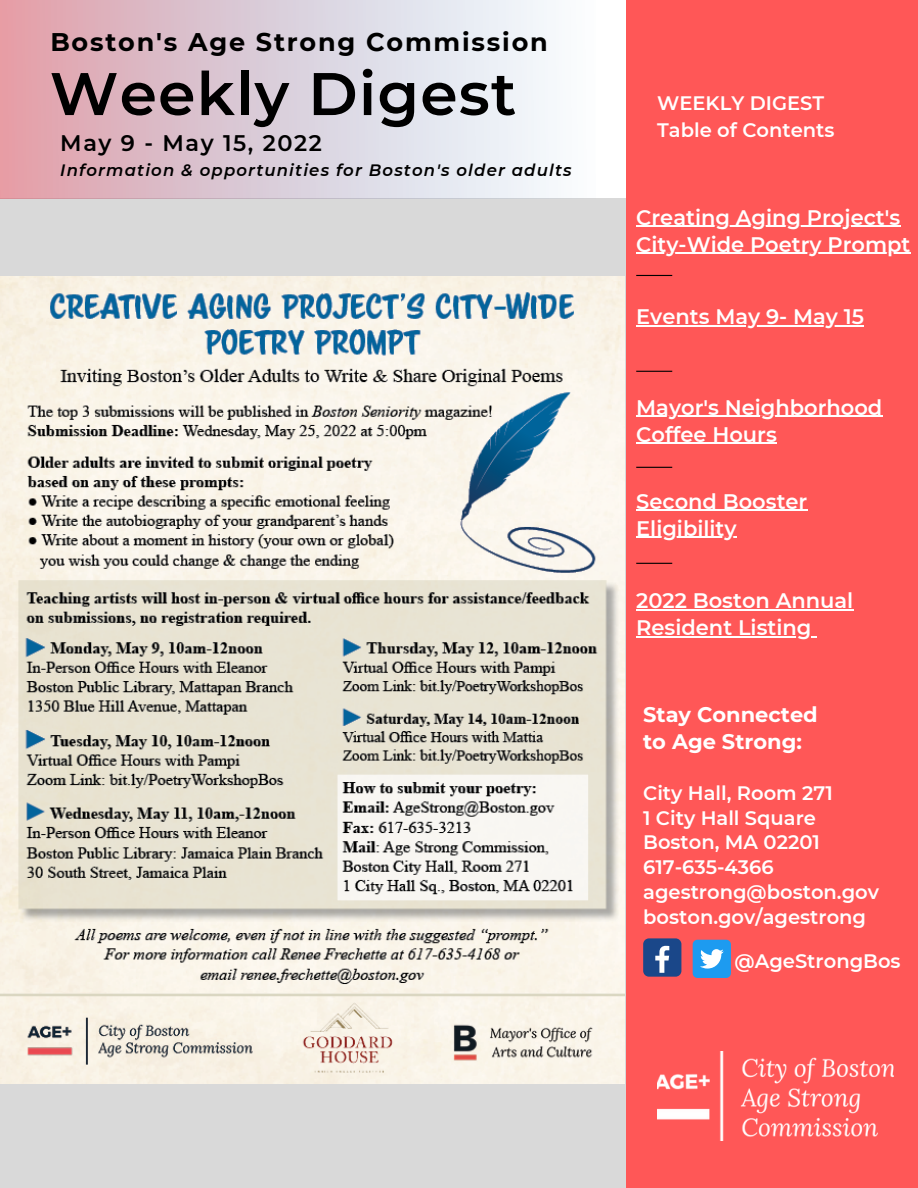
<style>
.page{position:relative;width:918px;height:1188px;background:#fff}
.page>*{position:absolute;margin:0;border:0;box-sizing:border-box;transform-origin:0 0}
.t1{font:600 60px "Montserrat";letter-spacing:.02em;color:#000}
.t2{font:700 25.5px "Montserrat";letter-spacing:.07em;color:#000}
.t3{font:600 22.5px "Montserrat";letter-spacing:.07em;color:#000}
.t4{font:600 21px/27px "Montserrat";color:#fff}
.t5{font:700 21px "Montserrat";color:#fff}
.t6{font:600 19.5px "Montserrat";color:#fff}
.t7{font:italic 600 16.5px "Montserrat";letter-spacing:.07em;color:#000}
</style>
<div class="page">
<div style="left:0;top:199px;width:626px;height:989px;background:#d9d9d9"></div>
<svg style="left:0;top:0;width:549px;height:198px;background:#e0ccd6"></svg>
<div style="left:626px;top:0;width:292px;height:1188px;background:#ff5757"></div>
<img style="left:657px;top:1052px;width:236px;height:89px">
<hr style="left:636px;top:371px;width:36px;height:1px;background:#000">
<hr style="left:636px;top:467px;width:36px;height:1px;background:#000">
<hr style="left:636px;top:275px;width:36px;height:1px;background:#000">
<div style="left:643px;top:938px;width:38px;height:39px;background:#1a4789;border-radius:6px"></div>
<svg style="left:655px;top:946px;width:14px;height:27px"></svg>
<div style="left:693px;top:940px;width:38px;height:38px;background:#1d9bf0;border-radius:5px"></div>
<svg style="left:700px;top:949px;width:24px;height:20px"></svg>
<hr style="left:636px;top:563px;width:36px;height:1px;background:#000">
<img style="left:0;top:276px;width:624px;height:808px">
<hr style="left:636px;top:226px;width:264px;height:1px;background:#fff">
<hr style="left:636px;top:253px;width:274px;height:1px;background:#fff">
<hr style="left:636px;top:325px;width:228px;height:1px;background:#fff">
<hr style="left:636px;top:609px;width:217px;height:1px;background:#fff">
<hr style="left:636px;top:636px;width:175px;height:1px;background:#fff">
<hr style="left:636px;top:416px;width:246px;height:1px;background:#fff">
<hr style="left:636px;top:443px;width:141px;height:1px;background:#fff">
<hr style="left:636px;top:510px;width:171px;height:1px;background:#fff">
<hr style="left:636px;top:537px;width:101px;height:1px;background:#fff">
<p class="t2" style="left:50px;top:26px;width:499px">Boston's Age Strong Commission</p>
<p class="t1" style="left:50px;top:57px;width:468px">Weekly Digest</p>
<p class="t3" style="left:60px;top:130px;width:263px">May 9 - May 15, 2022</p>
<p class="t7" style="left:60px;top:160px;width:513px">Information &amp; opportunities for Boston's older adults</p>
<p class="t6" style="left:657px;top:91px;width:169px">WEEKLY DIGEST</p>
<p class="t6" style="left:657px;top:118px;width:179px">Table of Contents</p>
<p class="t4" style="left:636px;top:204px;width:276px">Creating Aging Project's<br>City-Wide Poetry Prompt</p>
<p class="t4" style="left:636px;top:303px;width:229px">Events May 9- May 15</p>
<p class="t4" style="left:636px;top:394px;width:248px">Mayor's Neighborhood<br>Coffee Hours</p>
<p class="t4" style="left:636px;top:488px;width:173px">Second Booster<br>Eligibility</p>
<p class="t4" style="left:636px;top:587px;width:219px">2022 Boston Annual<br>Resident Listing</p>
<p class="t5" style="left:643px;top:702px;width:176px">Stay Connected</p>
<p class="t5" style="left:643px;top:729px;width:160px">to Age Strong:</p>
<p class="t6" style="left:643px;top:781px;width:191px">City Hall, Room 271</p>
<p class="t6" style="left:643px;top:806px;width:174px">1 City Hall Square</p>
<p class="t6" style="left:643px;top:831px;width:178px">Boston, MA 02201</p>
<p class="t6" style="left:643px;top:855px;width:132px">617-635-4366</p>
<p class="t6" style="left:643px;top:880px;width:237px">agestrong@boston.gov</p>
<p class="t6" style="left:643px;top:905px;width:224px">boston.gov/agestrong</p>
<p class="t6" style="left:735px;top:949px;width:168px">@AgeStrongBos</p>
</div>
